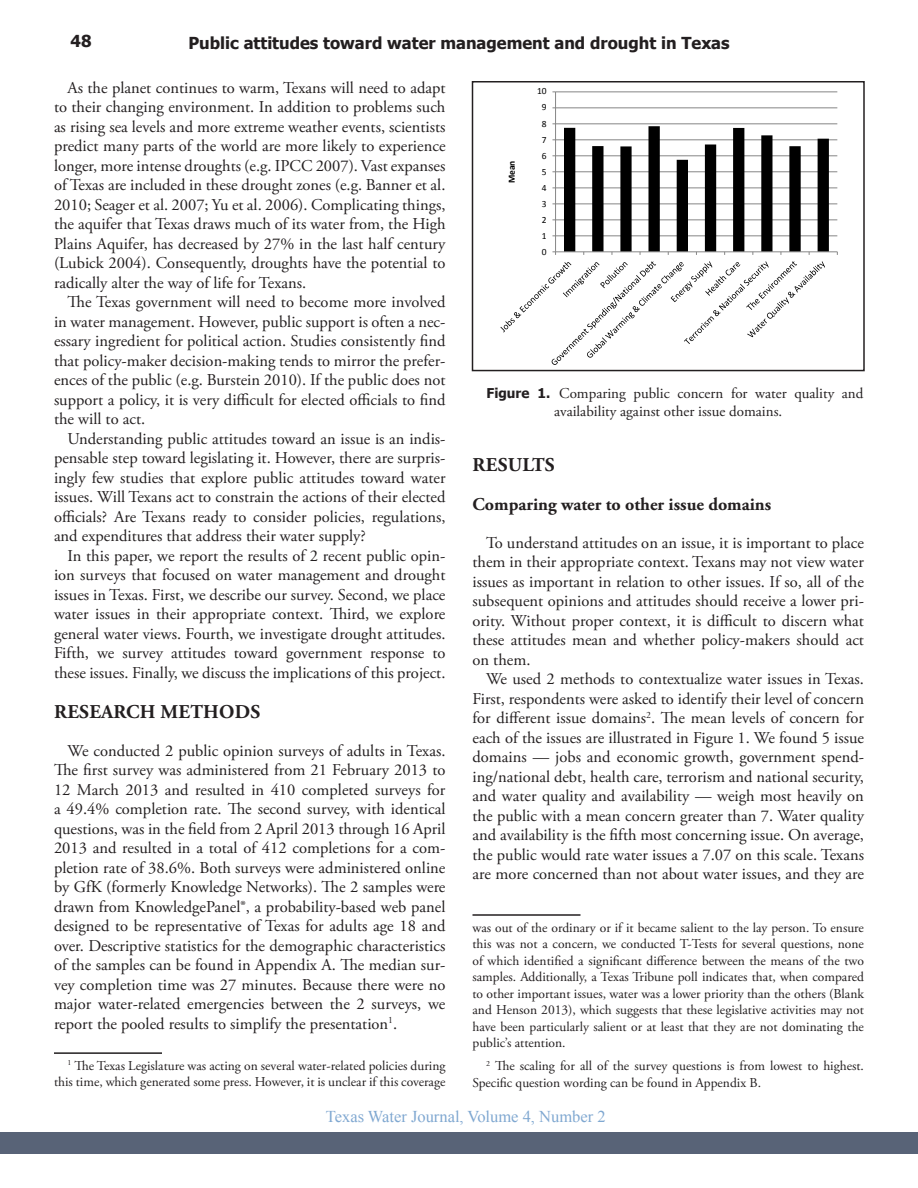
<style>
.page{position:relative;width:918px;height:1188px;background:#fff}
.page>*{position:absolute;margin:0;border:0;box-sizing:border-box;transform-origin:0 0}
.Section_Headers{font:700 19.5px "Adobe Garamond Pro";letter-spacing:.015em;color:#231f20}
._1st_Subhead{font:700 18px "Adobe Garamond Pro";color:#231f20}
.t1{font:16.5px/19.5px "Adobe Garamond Pro";color:#231f20;text-align:justify}
.t2{font:700 16.5px "Tahoma";color:#231f20}
.t3{font:16.5px "Times New Roman";color:#80a8d1}
.Fig__Caption_Title{font:15px/18px "Adobe Garamond Pro";color:#231f20}
.Footnote_text{font:13.5px/16.5px "Adobe Garamond Pro";color:#231f20;text-align:right}
.t4{font:9.45px "Calibri";color:#000}
.t5{font:700 9.45px "Calibri";color:#000}
.s1{font-family:"Tahoma";font-weight:700;font-size:13.5px}
</style>
<div class="page">
<div style="left:0;top:1132px;width:918px;height:22px;background:#586377"></div>
<hr style="left:54px;top:1052px;width:108px;height:2px;background:#231f20">
<hr style="left:472px;top:914px;width:108px;height:2px;background:#231f20">
<hr style="left:556px;top:236px;width:281px;height:1px;background:#868686">
<hr style="left:556px;top:220px;width:281px;height:1px;background:#868686">
<hr style="left:556px;top:204px;width:281px;height:1px;background:#868686">
<hr style="left:556px;top:188px;width:281px;height:1px;background:#868686">
<hr style="left:556px;top:171px;width:281px;height:1px;background:#868686">
<hr style="left:556px;top:155px;width:281px;height:1px;background:#868686">
<hr style="left:556px;top:139px;width:281px;height:1px;background:#868686">
<hr style="left:556px;top:123px;width:281px;height:1px;background:#868686">
<hr style="left:556px;top:108px;width:281px;height:1px;background:#868686">
<hr style="left:556px;top:92px;width:281px;height:1px;background:#868686">
<hr style="left:555px;top:92px;width:1px;height:160px;background:#868686">
<hr style="left:556px;top:251px;width:281px;height:1px;background:#868686">
<svg style="left:564px;top:126px;width:265px;height:129px"></svg>
<svg style="left:500px;top:261px;width:325px;height:104px"></svg>
<div style="left:472px;top:81px;width:393px;height:290px;border:2px solid #231f20"></div>
<p class="t2" style="left:70px;top:30px;width:23px">48</p>
<p class="t2" style="left:188px;top:31px;width:543px">Public attitudes toward water management and drought in Texas</p>
<p class="t1" style="left:54px;top:79px;width:393px;text-indent:14px">As the planet continues to warm, Texans will need to adapt to their changing environment. In addition to problems such as rising sea levels and more extreme weather events, scientists predict many parts of the world are more likely to experience longer, more intense droughts (e.g. IPCC 2007). Vast expanses of Texas are included in these drought zones (e.g. Banner et al.<br>2010; Seager et al. 2007; Yu et al. 2006). Complicating things, the aquifer that Texas draws much of its water from, the High Plains Aquifer, has decreased by 27% in the last half century (Lubick 2004). Consequently, droughts have the potential to radically alter the way of life for Texans.</p>
<p class="t1" style="left:54px;top:293px;width:393px;text-indent:14px">The Texas government will need to become more involved in water management. However, public support is often a nec&shy;essary ingredient for political action. Studies consistently find that policy-maker decision-making tends to mirror the prefer&shy;ences of the public (e.g. Burstein 2010). If the public does not support a policy, it is very difficult for elected officials to find the will to act.</p>
<p class="t1" style="left:54px;top:430px;width:393px;text-indent:14px">Understanding public attitudes toward an issue is an indis&shy;pensable step toward legislating it. However, there are surpris&shy;ingly few studies that explore public attitudes toward water issues. Will Texans act to constrain the actions of their elected officials? Are Texans ready to consider policies, regulations, and expenditures that address their water supply?</p>
<p class="t1" style="left:54px;top:547px;width:393px;text-indent:14px">In this paper, we report the results of 2 recent public opin&shy;ion surveys that focused on water management and drought issues in Texas. First, we describe our survey. Second, we place water issues in their appropriate context. Third, we explore general water views. Fourth, we investigate drought attitudes.<br>Fifth, we survey attitudes toward government response to these issues. Finally, we discuss the implications of this project.</p>
<p class="Section_Headers" style="left:54px;top:701px;width:208px">RESEARCH METHODS</p>
<p class="t1" style="left:54px;top:742px;width:393px;text-indent:14px">We conducted 2 public opinion surveys of adults in Texas.<br>The first survey was administered from 21 February 2013 to 12 March 2013 and resulted in 410 completed surveys for a 49.4% completion rate. The second survey, with identical questions, was in the field from 2 April 2013 through 16 April 2013 and resulted in a total of 412 completions for a com&shy;pletion rate of 38.6%. Both surveys were administered online by GfK (formerly Knowledge Networks). The 2 samples were drawn from KnowledgePanel®, a probability-based web panel designed to be representative of Texas for adults age 18 and over. Descriptive statistics for the demographic characteristics of the samples can be found in Appendix A. The median sur&shy;vey completion time was 27 minutes. Because there were no major water-related emergencies between the 2 surveys, we report the pooled results to simplify the presentation<sup>1</sup>.</p>
<p class="Footnote_text" style="left:54px;top:1058px;width:393px"><sup>1</sup> The Texas Legislature was acting on several water-related policies during this time, which generated some press. However, it is unclear if this coverage</p>
<p class="t4" style="left:537px;top:85px;width:11px">10</p>
<p class="t4" style="left:542px;top:101px;width:6px">9</p>
<p class="t4" style="left:542px;top:117px;width:6px">8</p>
<p class="t4" style="left:542px;top:133px;width:6px">7</p>
<p class="t4" style="left:542px;top:149px;width:6px">6</p>
<p class="t5" style="left:506px;top:183px;width:24px;rotate:-90deg">Mean</p>
<p class="t4" style="left:542px;top:165px;width:6px">5</p>
<p class="t4" style="left:542px;top:181px;width:6px">4</p>
<p class="t4" style="left:542px;top:197px;width:6px">3</p>
<p class="t4" style="left:542px;top:213px;width:6px">2</p>
<p class="t4" style="left:542px;top:229px;width:6px">1</p>
<p class="t4" style="left:542px;top:245px;width:6px">0</p>
<p class="Fig__Caption_Title" style="left:554px;top:384px;width:311px;text-indent:-68px"><span class="s1">Figure 1.</span> Comparing public concern for water quality and availability against other issue domains.</p>
<p class="Section_Headers" style="left:473px;top:454px;width:83px">RESULTS</p>
<p class="_1st_Subhead" style="left:472px;top:494px;width:300px">Comparing water to other issue domains</p>
<p class="t1" style="left:472px;top:533px;width:393px;text-indent:14px">To understand attitudes on an issue, it is important to place them in their appropriate context. Texans may not view water issues as important in relation to other issues. If so, all of the subsequent opinions and attitudes should receive a lower pri&shy;ority. Without proper context, it is difficult to discern what these attitudes mean and whether policy-makers should act on them.</p>
<p class="t1" style="left:472px;top:670px;width:393px;text-indent:14px">We used 2 methods to contextualize water issues in Texas.<br>First, respondents were asked to identify their level of concern for different issue domains<sup>2</sup>. The mean levels of concern for each of the issues are illustrated in Figure 1. We found 5 issue domains — jobs and economic growth, government spend&shy;ing/national debt, health care, terrorism and national security, and water quality and availability — weigh most heavily on the public with a mean concern greater than 7. Water quality and availability is the fifth most concerning issue. On average, the public would rate water issues a 7.07 on this scale. Texans are more concerned than not about water issues, and they are</p>
<p class="Footnote_text" style="left:472px;top:919px;width:393px;text-align:justify">was out of the ordinary or if it became salient to the lay person. To ensure this was not a concern, we conducted T-Tests for several questions, none of which identified a significant difference between the means of the two samples. Additionally, a Texas Tribune poll indicates that, when compared to other important issues, water was a lower priority than the others (Blank and Henson 2013), which suggests that these legislative activities may not have been particularly salient or at least that they are not dominating the public’s attention.</p>
<p class="Footnote_text" style="left:472px;top:1058px;width:393px;text-align:left;text-indent:14px"><sup>2</sup> The scaling for all of the survey questions is from lowest to highest.<br>Specific question wording can be found in Appendix B.</p>
<p class="t3" style="left:326px;top:1105px;width:281px">Texas Water Journal, Volume 4, Number 2</p>
</div>
